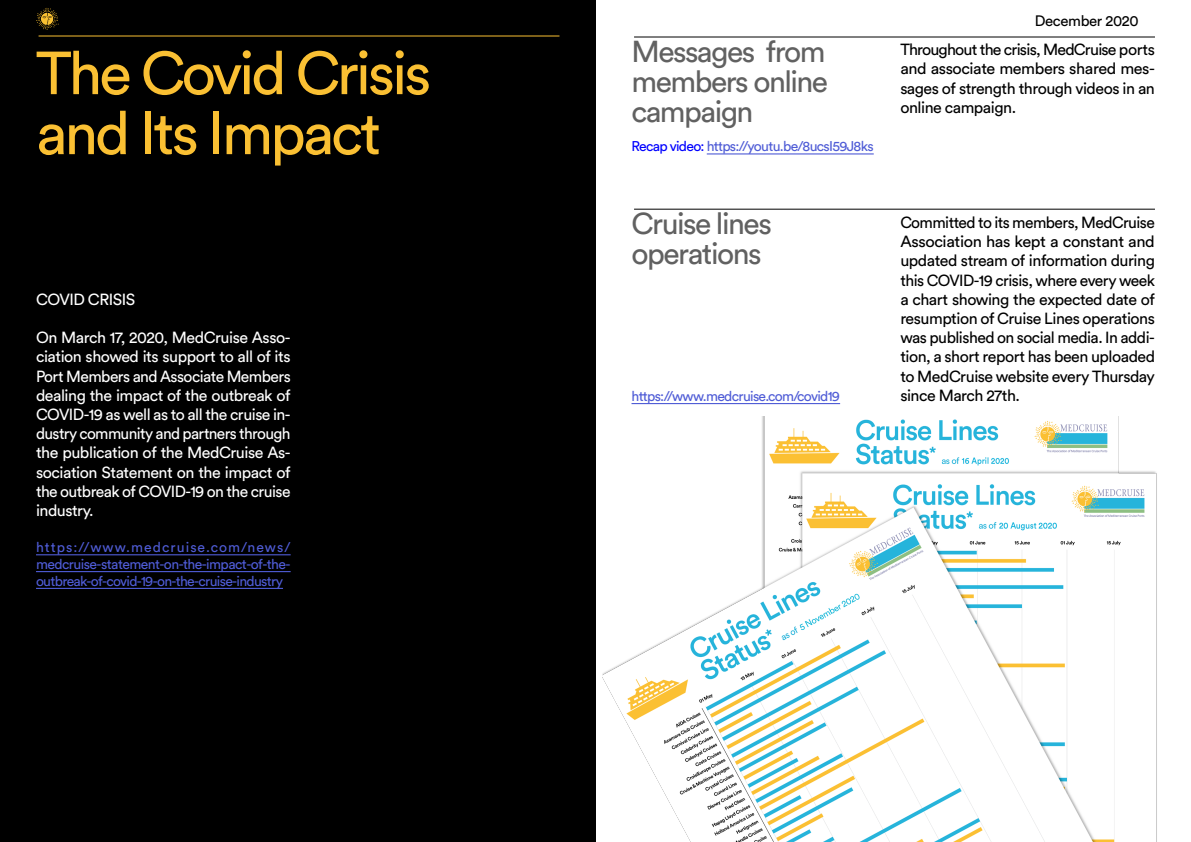
<style>
.page{position:relative;width:1191px;height:842px;background:#fff}
.page>*{position:absolute;margin:0;border:0;box-sizing:border-box;transform-origin:0 0}
.Big_Title{font:60px "Circular Std";letter-spacing:-.05em;color:#fac033}
.numbers-Grey-MIDI{font:30px/30px "Circular Std";letter-spacing:-.05em;color:#616161;text-align:justify}
.BODY{font:16px/19.2px "Circular Std";letter-spacing:-.03em;color:#000;text-align:justify}
.BODY-2{font:16px/19.2px "Circular Std";letter-spacing:-.035em;color:#fff;text-align:justify}
.t1{font:15px "Circular Std";letter-spacing:-.025em;color:#000}
.SMALL{font:14px/16.8px "Circular Std";letter-spacing:-.05em;color:#4f5cd6;text-align:justify}
.Small-2-Blue{font:14px "Circular Std";letter-spacing:-.05em;color:#4f5cd6}
.s1{color:#00f}
</style>
<div class="page">
<div style="left:0;top:0;width:595px;height:842px;background:#000"></div>
<hr style="left:39px;top:36px;width:520px;height:1px;background:#fac033">
<hr style="left:36px;top:554px;width:255px;height:1px;background:#4f5cd6">
<hr style="left:36px;top:571px;width:255px;height:1px;background:#4f5cd6">
<hr style="left:36px;top:588px;width:247px;height:1px;background:#4f5cd6">
<hr style="left:634px;top:37px;width:521px;height:1px;background:#000">
<hr style="left:634px;top:209px;width:521px;height:1px;background:#000">
<img style="left:602px;top:417px;width:555px;height:425px">
<hr style="left:631px;top:403px;width:209px;height:1px;background:#4f5cd6">
<hr style="left:707px;top:153px;width:166px;height:1px;background:#4f5cd6">
<svg style="left:36px;top:8px;width:23px;height:22px"></svg>
<p class="Big_Title" style="left:36px;top:37px;width:397px">The Covid Crisis</p>
<p class="Big_Title" style="left:36px;top:97px;width:347px">and Its Impact</p>
<p class="BODY-2" style="left:36px;top:289px;width:101px">COVID CRISIS</p>
<p class="BODY-2" style="left:36px;top:328px;width:256px">On March 17, 2020, MedCruise Asso&shy;ciation showed its support to all of its Port Members and Associate Members dealing the impact of the outbreak of COVID-19 as well as to all the cruise in&shy;dustry community and partners through the publication of the MedCruise As&shy;sociation Statement on the impact of the outbreak of COVID-19 on the cruise industry.</p>
<p class="SMALL" style="left:36px;top:539px;width:256px">https://www.medcruise.com/news/ medcruise-statement-on-the-impact-of-the&shy;outbreak-of-covid-19-on-the-cruise-industry</p>
<p class="numbers-Grey-MIDI" style="left:631px;top:36px;width:198px">Messages from members online campaign</p>
<p class="SMALL" style="left:631px;top:138px;width:244px"><span class="s1">Recap video:</span> https://youtu.be/8ucsI59J8ks</p>
<p class="numbers-Grey-MIDI" style="left:631px;top:208px;width:142px">Cruise lines</p>
<p class="numbers-Grey-MIDI" style="left:631px;top:238px;width:132px">operations</p>
<p class="t1" style="left:1034px;top:12px;width:105px">December 2020</p>
<p class="BODY" style="left:900px;top:40px;width:256px">Throughout the crisis, MedCruise ports and associate members shared mes&shy;sages of strength through videos in an online campaign.</p>
<p class="BODY" style="left:900px;top:213px;width:256px">Committed to its members, MedCruise Association has kept a constant and updated stream of information during this COVID-19 crisis, where every week a chart showing the expected date of resumption of Cruise Lines operations was published on social media. In addi&shy;tion, a short report has been uploaded to MedCruise website every Thursday</p>
<p class="Small-2-Blue" style="left:631px;top:387px;width:210px">https://www.medcruise.com/covid19</p>
<p class="BODY" style="left:900px;top:385px;width:121px">since March 27th.</p>
</div>
